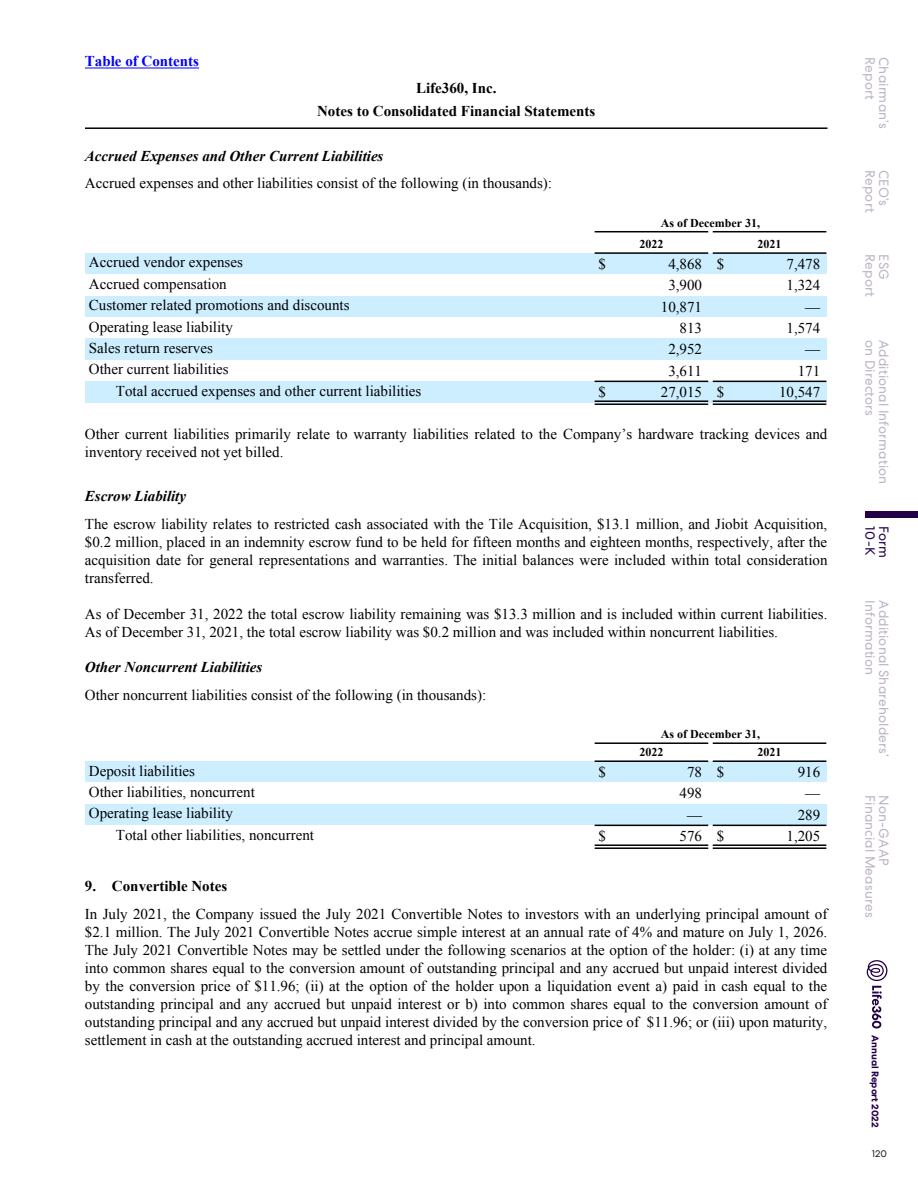
<style>
.page{position:relative;width:918px;height:1188px;background:#fff}
.page>*{position:absolute;margin:0;border:0;box-sizing:border-box;transform-origin:0 0}
.t1{font:15px/18px "Times New Roman";color:#000}
.t2{font:italic 700 15px "Times New Roman";color:#000}
.t3{font:700 15px/22.5px "Times New Roman";color:#000;text-align:center}
.t4{font:700 15px "Times New Roman";color:#00f}
.t5{font:13.5px "Centra No 2";letter-spacing:.01em;color:#bdb3c8}
.t6{font:13.5px "Centra No 2";letter-spacing:.01em;color:#240047}
.t7{font:700 12px/21.3px "Times New Roman";color:#000}
.t8{font:700 9.75px "Centra No 2";color:#240047}
.t9{font:9.75px "Centra No 2";color:#212121}
</style>
<div class="page">
<div style="left:85px;top:253px;width:741px;height:21px;background:#cef"></div>
<div style="left:85px;top:296px;width:741px;height:21px;background:#cef"></div>
<div style="left:85px;top:339px;width:741px;height:21px;background:#cef"></div>
<div style="left:85px;top:381px;width:741px;height:22px;background:#cef"></div>
<hr style="left:595px;top:231px;width:113px;height:1px;background:#000">
<hr style="left:713px;top:231px;width:113px;height:1px;background:#000">
<hr style="left:595px;top:252px;width:113px;height:2px;background:#000">
<hr style="left:713px;top:252px;width:113px;height:2px;background:#000">
<hr style="left:595px;top:381px;width:113px;height:1px;background:#000">
<hr style="left:713px;top:381px;width:113px;height:1px;background:#000">
<hr style="left:595px;top:400px;width:113px;height:2px;background:#000">
<hr style="left:595px;top:403px;width:113px;height:2px;background:#000">
<hr style="left:713px;top:400px;width:113px;height:2px;background:#000">
<hr style="left:713px;top:403px;width:113px;height:2px;background:#000">
<div style="left:85px;top:761px;width:741px;height:22px;background:#cef"></div>
<div style="left:85px;top:804px;width:741px;height:21px;background:#cef"></div>
<hr style="left:595px;top:742px;width:113px;height:2px;background:#000">
<hr style="left:713px;top:742px;width:113px;height:2px;background:#000">
<hr style="left:595px;top:760px;width:113px;height:2px;background:#000">
<hr style="left:713px;top:760px;width:113px;height:2px;background:#000">
<hr style="left:595px;top:825px;width:113px;height:1px;background:#000">
<hr style="left:713px;top:825px;width:113px;height:1px;background:#000">
<hr style="left:595px;top:844px;width:113px;height:2px;background:#000">
<hr style="left:595px;top:847px;width:113px;height:2px;background:#000">
<hr style="left:713px;top:844px;width:113px;height:2px;background:#000">
<hr style="left:713px;top:847px;width:113px;height:2px;background:#000">
<hr style="left:85px;top:68px;width:114px;height:1px;background:#00f">
<hr style="left:85px;top:127px;width:742px;height:2px;background:#000">
<svg style="left:867px;top:960px;width:20px;height:69px"></svg>
<div style="left:866px;top:511px;width:52px;height:7px;background:#240047"></div>
<p class="t4" style="left:85px;top:51px;width:116px">Table of Contents</p>
<p class="t3" style="left:317px;top:77px;width:280px">Life360, Inc.<br>Notes to Consolidated Financial Statements</p>
<p class="t2" style="left:85px;top:145px;width:300px">Accrued Expenses and Other Current Liabilities</p>
<p class="t1" style="left:85px;top:174px;width:469px">Accrued expenses and other liabilities consist of the following (in thousands):</p>
<p class="t7" style="left:639px;top:212px;width:122px;text-indent:21px">As of December 31,<br>2022</p>
<p class="t7" style="left:758px;top:233px;width:25px">2021</p>
<p class="t1" style="left:89px;top:253px;width:156px">Accrued vendor expenses</p>
<p class="t1" style="left:599px;top:255px;width:9px">$</p>
<p class="t1" style="left:668px;top:255px;width:57px">4,868 $</p>
<p class="t1" style="left:787px;top:255px;width:35px">7,478</p>
<p class="t1" style="left:89px;top:275px;width:139px">Accrued compensation</p>
<p class="t1" style="left:668px;top:276px;width:35px">3,900</p>
<p class="t1" style="left:787px;top:276px;width:35px">1,324</p>
<p class="t1" style="left:89px;top:296px;width:262px">Customer related promotions and discounts</p>
<p class="t1" style="left:661px;top:297px;width:43px">10,871</p>
<p class="t1" style="left:805px;top:297px;width:16px">—</p>
<p class="t1" style="left:89px;top:317px;width:145px">Operating lease liability</p>
<p class="t1" style="left:680px;top:319px;width:24px">813</p>
<p class="t1" style="left:787px;top:319px;width:35px">1,574</p>
<p class="t1" style="left:89px;top:339px;width:126px">Sales return reserves</p>
<p class="t1" style="left:668px;top:340px;width:35px">2,952</p>
<p class="t1" style="left:805px;top:340px;width:16px">—</p>
<p class="t1" style="left:89px;top:360px;width:141px">Other current liabilities</p>
<p class="t1" style="left:668px;top:362px;width:35px">3,611</p>
<p class="t1" style="left:798px;top:362px;width:24px">171</p>
<p class="t1" style="left:116px;top:381px;width:307px">Total accrued expenses and other current liabilities</p>
<p class="t1" style="left:599px;top:383px;width:9px">$</p>
<p class="t1" style="left:661px;top:383px;width:65px">27,015 $</p>
<p class="t1" style="left:779px;top:383px;width:43px">10,547</p>
<p class="t1" style="left:85px;top:424px;width:744px">Other current liabilities primarily relate to warranty liabilities related to the Company’s hardware tracking devices and inventory received not yet billed.</p>
<p class="t2" style="left:85px;top:486px;width:103px">Escrow Liability</p>
<p class="t1" style="left:85px;top:514px;width:744px;text-align:justify">The escrow liability relates to restricted cash associated with the Tile Acquisition, $13.1 million, and Jiobit Acquisition, $0.2 million, placed in an indemnity escrow fund to be held for fifteen months and eighteen months, respectively, after the acquisition date for general representations and warranties. The initial balances were included within total consideration transferred.</p>
<p class="t1" style="left:85px;top:604px;width:744px">As of December 31, 2022 the total escrow liability remaining was $13.3 million and is included within current liabilities.<br>As of December 31, 2021, the total escrow liability was $0.2 million and was included within noncurrent liabilities.</p>
<p class="t2" style="left:85px;top:657px;width:179px">Other Noncurrent Liabilities</p>
<p class="t1" style="left:85px;top:685px;width:403px">Other noncurrent liabilities consist of the following (in thousands):</p>
<p class="t7" style="left:639px;top:725px;width:122px;line-height:18px;text-indent:21px">As of December 31,<br>2022</p>
<p class="t7" style="left:758px;top:741px;width:25px">2021</p>
<p class="t1" style="left:89px;top:761px;width:108px">Deposit liabilities</p>
<p class="t1" style="left:599px;top:763px;width:9px">$</p>
<p class="t1" style="left:687px;top:763px;width:39px">78 $</p>
<p class="t1" style="left:798px;top:763px;width:24px">916</p>
<p class="t1" style="left:89px;top:783px;width:168px">Other liabilities, noncurrent</p>
<p class="t1" style="left:680px;top:784px;width:24px">498</p>
<p class="t1" style="left:805px;top:784px;width:16px">—</p>
<p class="t1" style="left:89px;top:804px;width:145px">Operating lease liability</p>
<p class="t1" style="left:687px;top:806px;width:16px">—</p>
<p class="t1" style="left:798px;top:806px;width:24px">289</p>
<p class="t1" style="left:116px;top:825px;width:200px">Total other liabilities, noncurrent</p>
<p class="t1" style="left:599px;top:827px;width:9px">$</p>
<p class="t1" style="left:680px;top:827px;width:46px">576 $</p>
<p class="t1" style="left:787px;top:827px;width:35px">1,205</p>
<p class="t3" style="left:85px;top:875px;width:144px">9. Convertible Notes</p>
<p class="t1" style="left:85px;top:904px;width:744px;text-align:justify">In July 2021, the Company issued the July 2021 Convertible Notes to investors with an underlying principal amount of $2.1 million. The July 2021 Convertible Notes accrue simple interest at an annual rate of 4% and mature on July 1, 2026.<br>The July 2021 Convertible Notes may be settled under the following scenarios at the option of the holder: (i) at any time into common shares equal to the conversion amount of outstanding principal and any accrued but unpaid interest divided by the conversion price of $11.96; (ii) at the option of the holder upon a liquidation event a) paid in cash equal to the outstanding principal and any accrued but unpaid interest or b) into common shares equal to the conversion amount of outstanding principal and any accrued but unpaid interest divided by the conversion price of $11.96; or (iii) upon maturity, settlement in cash at the outstanding accrued interest and principal amount.</p>
<p class="t5" style="left:878px;top:57px;width:44px;rotate:90deg">Report</p>
<p class="t5" style="left:892px;top:57px;width:72px;rotate:90deg">Chairman’s</p>
<p class="t5" style="left:878px;top:170px;width:44px;rotate:90deg">Report</p>
<p class="t5" style="left:892px;top:170px;width:38px;rotate:90deg">CEO’s</p>
<p class="t5" style="left:878px;top:254px;width:44px;rotate:90deg">Report</p>
<p class="t5" style="left:892px;top:254px;width:27px;rotate:90deg">ESG</p>
<p class="t5" style="left:878px;top:340px;width:77px;rotate:90deg">on Directors</p>
<p class="t5" style="left:892px;top:340px;width:146px;rotate:90deg">Additional Information</p>
<p class="t6" style="left:878px;top:526px;width:30px;rotate:90deg">10-K</p>
<p class="t6" style="left:892px;top:526px;width:34px;rotate:90deg">Form</p>
<p class="t5" style="left:878px;top:600px;width:76px;rotate:90deg">Information</p>
<p class="t5" style="left:892px;top:600px;width:158px;rotate:90deg">Additional Shareholders’</p>
<p class="t5" style="left:878px;top:795px;width:124px;rotate:90deg">Financial Measures</p>
<p class="t5" style="left:892px;top:795px;width:72px;rotate:90deg">Non-GAAP</p>
<p class="t8" style="left:881px;top:1035px;width:94px;rotate:90deg">Annual Report 2022</p>
<p class="t9" style="left:872px;top:1148px;width:17px">120</p>
</div>
